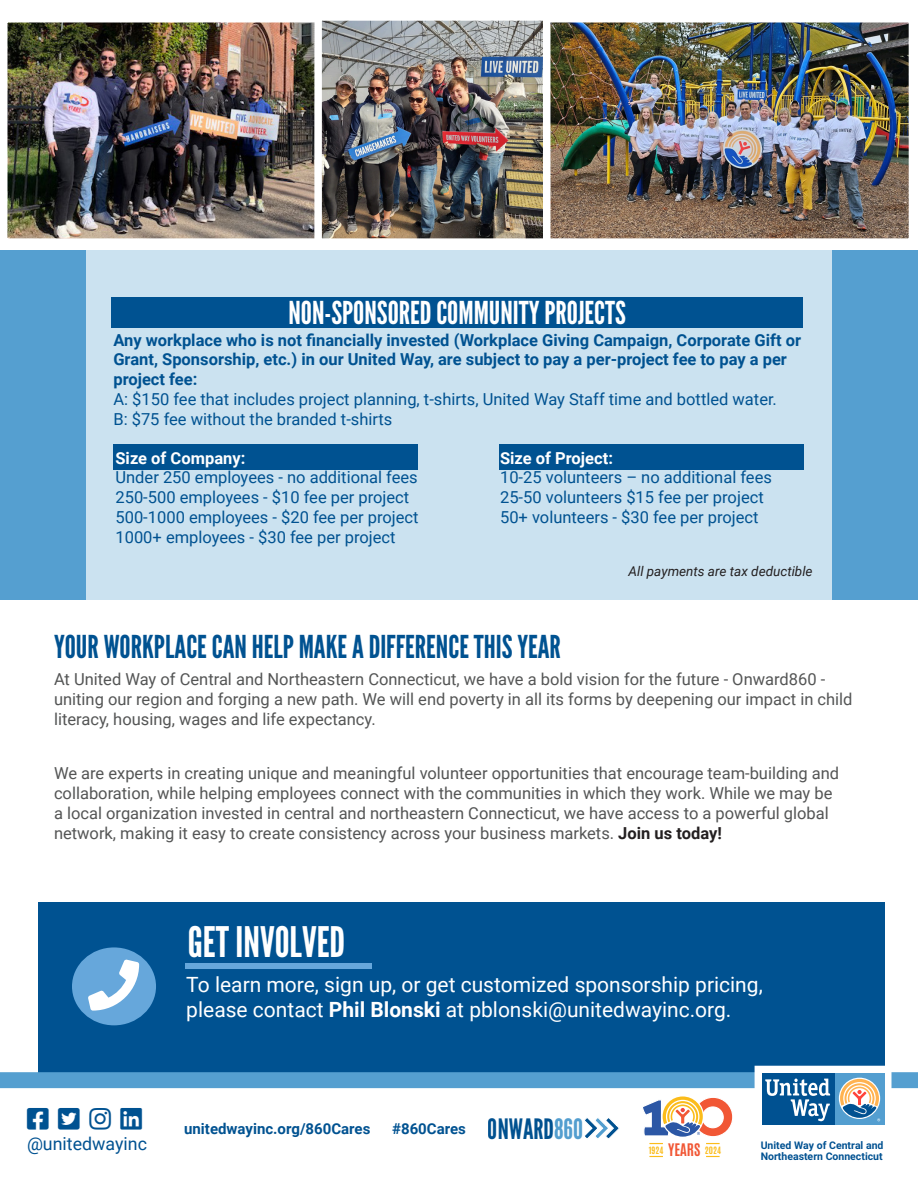
<style>
.page{position:relative;width:918px;height:1188px;background:#fff}
.page>*{position:absolute;margin:0;border:0;box-sizing:border-box;transform-origin:0 0}
.t1{font:42px "League Gothic";color:#fff}
.t2{font:31.5px "League Gothic";color:#005291}
.t3{font:31.5px "League Gothic";color:#fff}
.t4{font:28.05px "League Gothic";color:#005190}
.t5{font:21px/25.2px "Roboto";color:#fff}
.t6{font:17.85px "Roboto";color:#005291}
.t7{font:16.5px/19.8px "Roboto";color:#545555}
.t8{font:16.5px "Roboto";color:#005291}
.t9{font:700 16.5px/19.8px "Roboto";color:#005291}
.t10{font:700 16.5px "Roboto";color:#fff}
.t11{font:700 15px "Roboto";color:#005291}
.t12{font:italic 13.5px "Roboto";color:#231f20}
.t13{font:700 10.5px/11.2px "Roboto";color:#005191}
.t14{font:700 8.55px "Antonio";color:#fbbc1a}
.s1{font-weight:700;color:#231f20}
.s2{font-weight:700}
.s3{color:#539ecf}
.s4{font-size:14.7px;color:#f15735}
</style>
<div class="page">
<div style="left:0;top:250px;width:914px;height:350px;background:#cbe2f0"></div>
<div style="left:38px;top:902px;width:847px;height:170px;background:#005291"></div>
<div style="left:72px;top:947px;width:84px;height:78px;background:#66a7db;border-radius:50%"></div>
<div style="left:185px;top:964px;width:187px;height:5px;background:#66a7db"></div>
<div style="left:113px;top:444px;width:305px;height:26px;background:#005291"></div>
<div style="left:499px;top:444px;width:304px;height:26px;background:#005291"></div>
<div style="left:0;top:251px;width:86px;height:349px;background:#559fd0"></div>
<div style="left:832px;top:251px;width:86px;height:349px;background:#559fd0"></div>
<div style="left:112px;top:297px;width:691px;height:31px;background:#005291"></div>
<img style="left:7px;top:22px;width:304px;height:217px">
<img style="left:554px;top:22px;width:355px;height:217px">
<img style="left:311px;top:20px;width:243px;height:219px">
<svg style="left:0;top:1065px;width:918px;height:93px"></svg>
<p class="t3" style="left:289px;top:294px;width:339px">NON-SPONSORED COMMUNITY PROJECTS</p>
<p class="t9" style="left:113px;top:329px;width:689px">Any workplace who is not financially invested (Workplace Giving Campaign, Corporate Gift or<br>Grant, Sponsorship, etc.) in our United Way, are subject to pay a per-project fee to pay a per project fee:</p>
<p class="t8" style="left:113px;top:388px;width:665px">A: $150 fee that includes project planning, t-shirts, United Way Staff time and bottled water.</p>
<p class="t8" style="left:113px;top:407px;width:280px">B: $75 fee without the branded t-shirts</p>
<p class="t10" style="left:116px;top:446px;width:131px">Size of Company:</p>
<p class="t8" style="left:116px;top:466px;width:304px">Under 250 employees - no additional fees</p>
<p class="t8" style="left:116px;top:486px;width:295px">250-500 employees - $10 fee per project</p>
<p class="t8" style="left:116px;top:506px;width:305px">500-1000 employees - $20 fee per project</p>
<p class="t8" style="left:116px;top:525px;width:282px">1000+ employees - $30 fee per project</p>
<p class="t10" style="left:500px;top:446px;width:114px">Size of Project:</p>
<p class="t8" style="left:500px;top:466px;width:273px">10-25 volunteers – no additional fees</p>
<p class="t8" style="left:500px;top:486px;width:265px">25-50 volunteers $15 fee per project</p>
<p class="t8" style="left:500px;top:506px;width:260px">50+ volunteers - $30 fee per project</p>
<p class="t12" style="left:628px;top:562px;width:186px">All payments are tax deductible</p>
<p class="t2" style="left:54px;top:628px;width:509px">YOUR WORKPLACE CAN HELP MAKE A DIFFERENCE THIS YEAR</p>
<p class="t7" style="left:54px;top:669px;width:800px">At United Way of Central and Northeastern Connecticut, we have a bold vision for the future - Onward860 - uniting our region and forging a new path. We will end poverty in all its forms by deepening our impact in child literacy, housing, wages and life expectancy.</p>
<p class="t7" style="left:54px;top:763px;width:787px">We are experts in creating unique and meaningful volunteer opportunities that encourage team-building and collaboration, while helping employees connect with the communities in which they work. While we may be a local organization invested in central and northeastern Connecticut, we have access to a powerful global network, making it easy to create consistency across your business markets. <span class="s1">Join us today!</span></p>
<p class="t6" style="left:27px;top:1131px;width:122px">@unitedwayinc</p>
<p class="t1" style="left:188px;top:917px;width:159px">GET INVOLVED</p>
<p class="t5" style="left:186px;top:971px;width:578px">To learn more, sign up, or get customized sponsorship pricing, please contact <span class="s2">Phil Blonski</span> at pblonski@unitedwayinc.org.</p>
<p class="t11" style="left:184px;top:1118px;width:188px">unitedwayinc.org/860Cares</p>
<p class="t11" style="left:392px;top:1118px;width:75px">#860Cares</p>
<h3 class="t4" style="left:488px;top:1112px;width:97px">ONWARD<span class="s3">860</span></h3>
<p class="t14" style="left:649px;top:1144px;width:74px">1924 <span class="s4">YEARS</span> 2024</p>
<p class="t13" style="left:761px;top:1139px;width:124px">United Way of Central and<br>Northeastern Connecticut</p>
</div>
